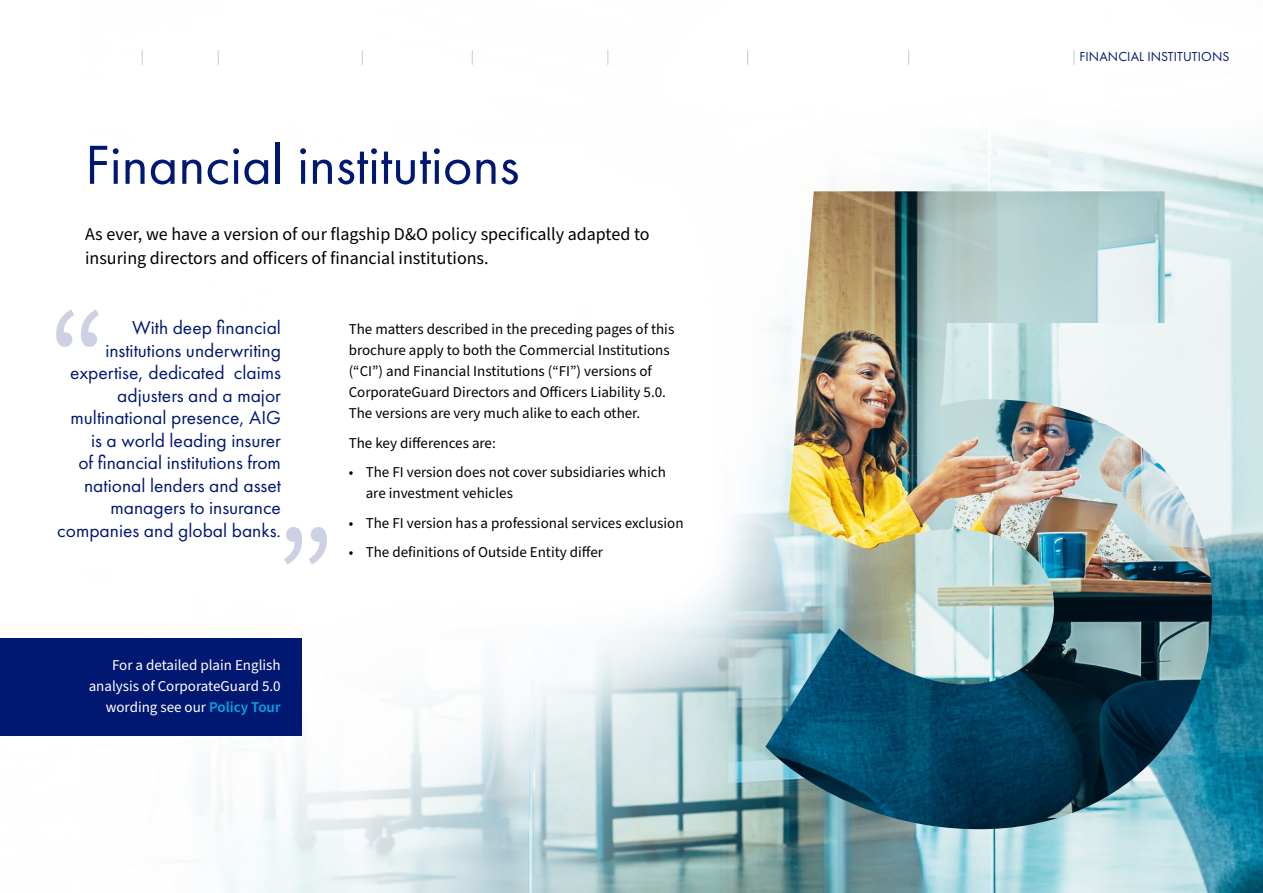
<style>
.page{position:relative;width:1263px;height:893px;background:#fff}
.page>*{position:absolute;margin:0;border:0;box-sizing:border-box;transform-origin:0 0}
.t1{font:139.5px "Source Sans Pro";color:#001871}
.head_h1{font:57px "Futura PT";color:#001871}
.quote{font:19.5px/22.5px "Futura PT";color:#001871;text-align:right}
.intro_p{font:18px/24px "Source Sans Pro";color:#000}
.body{font:15px/21px "Source Sans Pro";color:#000}
.bullet_p{font:15px/21px "Source Sans Pro";color:#000}
.tour{font:15px/21px "Source Sans Pro";color:#fff;text-align:right}
.nav_on{font:13.5px "Futura PT";letter-spacing:.01em;color:#001871}
.s1{font-weight:600;color:#00a4e3}
</style>
<div class="page">
<img style="left:141px;top:50px;width:1122px;height:843px">
<img style="left:765px;top:191px;width:447px;height:638px">
<div style="left:349px;top:319px;width:344px;height:251px;background:#fff"></div>
<div style="left:85px;top:140px;width:502px;height:71px;background:#fff"></div>
<div style="left:0;top:638px;width:302px;height:98px;background:#001871"></div>
<div style="left:85px;top:221px;width:588px;height:58px;background:#fff"></div>
<div style="left:52px;top:319px;width:229px;height:251px;background:#fff"></div>
<svg style="left:362px;top:50px;width:1px;height:15px"></svg>
<svg style="left:472px;top:50px;width:1px;height:15px"></svg>
<svg style="left:607px;top:50px;width:1px;height:15px"></svg>
<svg style="left:142px;top:50px;width:1px;height:15px"></svg>
<svg style="left:218px;top:50px;width:1px;height:15px"></svg>
<svg style="left:747px;top:50px;width:1px;height:15px"></svg>
<svg style="left:908px;top:50px;width:1px;height:15px"></svg>
<svg style="left:1073px;top:50px;width:1px;height:15px"></svg>
<h1 class="head_h1" style="left:85px;top:131px;width:436px">Financial institutions</h1>
<p class="intro_p" style="left:85px;top:222px;width:566px">As ever, we have a version of our flagship D&amp;O policy specifically adapted to insuring directors and officers of financial institutions.</p>
<h1 class="t1" style="left:48px;top:267px;width:61px">“</h1>
<p class="quote" style="left:57px;top:316px;width:225px">With deep financial institutions underwriting expertise, dedicated claims adjusters and a major multinational presence, AIG is a world leading insurer<br>of financial institutions from national lenders and asset managers to insurance companies and global banks.</p>
<h1 class="t1" style="left:275px;top:485px;width:61px">”</h1>
<p class="body" style="left:349px;top:319px;width:327px">The matters described in the preceding pages of this brochure apply to both the Commercial Institutions (“CI”) and Financial Institutions (“FI”) versions of CorporateGuard Directors and Officers Liability 5.0.<br>The versions are very much alike to each other.</p>
<p class="body" style="left:349px;top:433px;width:149px">The key differences are:</p>
<p class="bullet_p" style="left:366px;top:462px;width:302px;text-indent:-17px">• The FI version does not cover subsidiaries which are investment vehicles</p>
<p class="bullet_p" style="left:349px;top:513px;width:336px">• The FI version has a professional services exclusion</p>
<p class="bullet_p" style="left:349px;top:542px;width:256px">• The definitions of Outside Entity differ</p>
<p class="tour" style="left:89px;top:655px;width:193px">For a detailed plain English analysis of CorporateGuard 5.0 wording see our <span class="s1">Policy Tour</span></p>
<p class="nav_on" style="left:1079px;top:49px;width:152px">FINANCIAL INSTITUTIONS</p>
</div>
